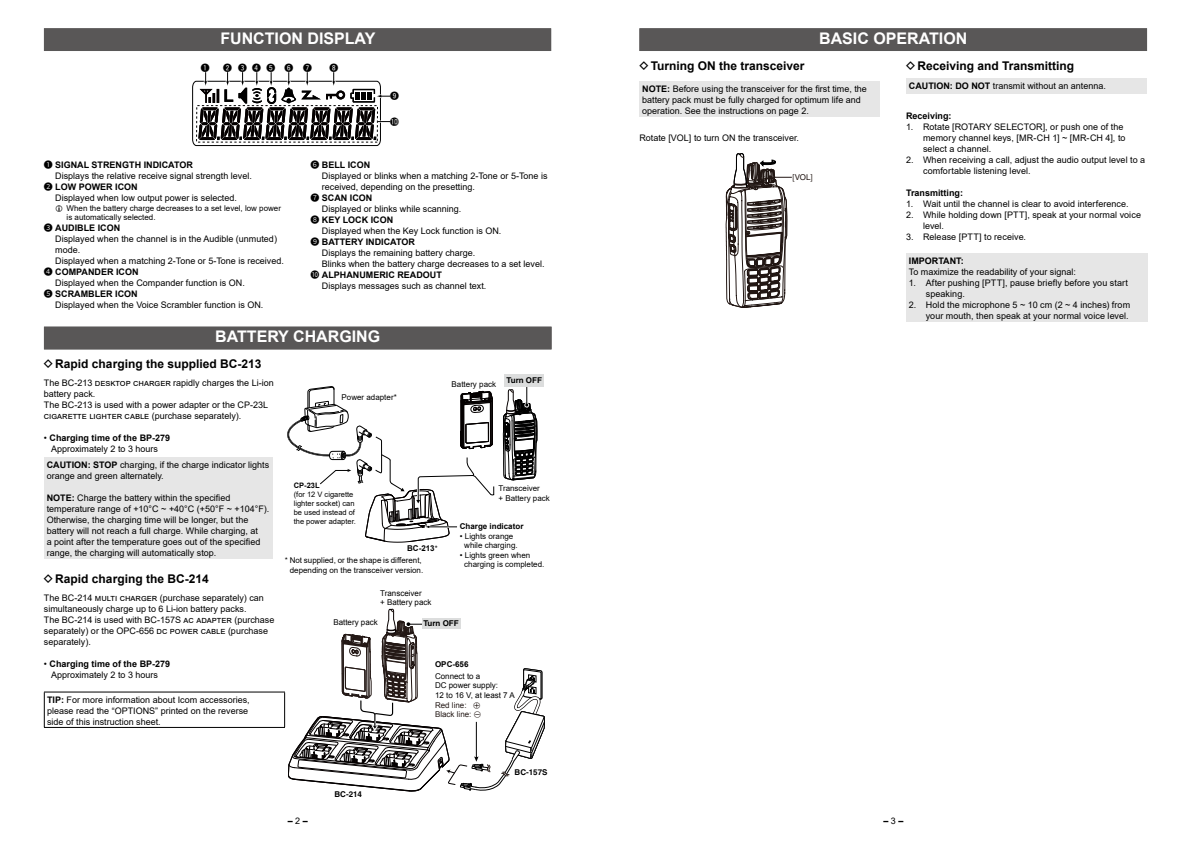
<style>
.page{position:relative;width:1191px;height:842px;background:#fff}
.page>*{position:absolute;margin:0;border:0;box-sizing:border-box;transform-origin:0 0}
.t1{font:700 16px "Arial";color:#fff}
.t2{font:700 12px "Arial";color:#000}
.t3{font:9px/11px "Arial";color:#000}
.t4{font:700 9px "Arial";color:#000}
.t5{font:8.8px "Ftgin Hro";color:#000}
.t6{font:8px/9.6px "Arial";color:#000}
.t7{font:700 8px "Helvetica";color:#000}
.t8{font:700 8px "Arial";color:#000}
.t9{font:8px "Helvetica";color:#221714}
.t10{font:7.5px/9px "Arial";color:#000}
.t11{font:700 7.5px "Arial";color:#000}
.s1{font-family:"maru num tb";font-weight:400}
.s2{font-family:"Icom Product Font";font-weight:400}
.s3{font-weight:700}
.s4{font-size:7.5px}
.s5{font-family:"Helvetica"}
.s6{color:#231815}
.s7{font-family:"Icom Product Font";color:#231815}
.s8{font-weight:400}
</style>
<div class="page">
<div style="left:44px;top:28px;width:507px;height:23px;background:#595757"></div>
<svg style="left:192px;top:72px;width:198px;height:74px"></svg>
<div style="left:44px;top:327px;width:507px;height:22px;background:#595757"></div>
<div style="left:44px;top:458px;width:229px;height:101px;background:#e6e6e6"></div>
<hr style="left:44px;top:692px;width:241px;height:1px;background:#000">
<hr style="left:44px;top:692px;width:1px;height:35px;background:#000">
<hr style="left:284px;top:692px;width:1px;height:35px;background:#000">
<hr style="left:44px;top:727px;width:241px;height:1px;background:#000">
<div style="left:639px;top:28px;width:508px;height:23px;background:#595757"></div>
<div style="left:639px;top:81px;width:240px;height:36px;background:#e6e6e6"></div>
<svg style="left:725px;top:153px;width:67px;height:155px"></svg>
<div style="left:906px;top:78px;width:240px;height:16px;background:#e6e6e6"></div>
<div style="left:906px;top:253px;width:241px;height:69px;background:#e6e6e6"></div>
<svg style="left:287px;top:386px;width:257px;height:157px"></svg>
<div style="left:504px;top:374px;width:40px;height:12px;background:#dcdddd"></div>
<svg style="left:288px;top:608px;width:257px;height:184px"></svg>
<h1 class="t1" style="left:220px;top:27px;width:156px">FUNCTION DISPLAY</h1>
<p class="t5" style="left:201px;top:64px;width:10px">Q</p>
<p class="t5" style="left:223px;top:64px;width:90px">WERT Y U</p>
<p class="t5" style="left:329px;top:64px;width:10px">I</p>
<p class="t5" style="left:390px;top:92px;width:10px">O</p>
<p class="t5" style="left:390px;top:117px;width:15px">!0</p>
<p class="t4" style="left:310px;top:159px;width:61px"><span class="s1">6</span> BELL ICON</p>
<p class="t3" style="left:322px;top:171px;width:227px">Displayed or blinks when a matching 2-Tone or 5-Tone is</p>
<p class="t3" style="left:322px;top:182px;width:155px">received, depending on the presetting.</p>
<p class="t4" style="left:310px;top:192px;width:63px"><span class="s1">7</span> SCAN ICON</p>
<p class="t3" style="left:322px;top:204px;width:141px">Displayed or blinks while scanning.</p>
<p class="t4" style="left:310px;top:214px;width:84px"><span class="s1">8</span> KEY LOCK ICON</p>
<p class="t3" style="left:322px;top:226px;width:181px">Displayed when the Key Lock function is ON.</p>
<p class="t4" style="left:310px;top:236px;width:106px"><span class="s1">9</span> BATTERY INDICATOR</p>
<p class="t3" style="left:322px;top:248px;width:155px">Displays the remaining battery charge.</p>
<p class="t3" style="left:322px;top:259px;width:224px">Blinks when the battery charge decreases to a set level.</p>
<p class="t4" style="left:310px;top:269px;width:133px"><span class="s1">10</span> ALPHANUMERIC READOUT</p>
<p class="t3" style="left:322px;top:281px;width:166px">Displays messages such as channel text.</p>
<h1 class="t1" style="left:215px;top:326px;width:167px">BATTERY CHARGING</h1>
<h2 class="t2" style="left:44px;top:355px;width:219px"><span class="s2">D</span>Rapid charging the supplied BC-213</h2>
<p class="t3" style="left:44px;top:377px;width:231px">The BC-213 desktop charger rapidly charges the Li-ion battery pack.<br>The BC-213 is used with a power adapter or the CP-23L cigarette lighter cable (purchase separately).</p>
<p class="t3" style="left:44px;top:432px;width:128px;text-align:center">• <span class="s3">Charging time of the BP-279<br></span>Approximately 2 to 3 hours</p>
<p class="t3" style="left:47px;top:460px;width:224px"><span class="s3">CAUTION: STOP</span> charging, if the charge indicator lights orange and green alternately.</p>
<p class="t3" style="left:47px;top:492px;width:224px"><span class="s3">NOTE:</span> Charge the battery within the specified temperature range of +10°C ~ +40°C (+50°F ~ +104°F).<br>Otherwise, the charging time will be longer, but the battery will not reach a full charge. While charging, at<br>a point after the temperature goes out of the specified range, the charging will automatically stop.</p>
<h2 class="t2" style="left:44px;top:570px;width:166px"><span class="s2">D</span>Rapid charging the BC-214</h2>
<p class="t3" style="left:44px;top:592px;width:232px">The BC-214 multi charger (purchase separately) can simultaneously charge up to 6 Li-ion battery packs.<br>The BC-214 is used with BC-157S ac adapter (purchase separately) or the OPC-656 dc power cable (purchase separately).</p>
<p class="t3" style="left:44px;top:658px;width:128px;text-align:center">• <span class="s3">Charging time of the BP-279<br></span>Approximately 2 to 3 hours</p>
<p class="t3" style="left:47px;top:694px;width:204px"><span class="s3">TIP:</span> For more information about Icom accessories, please read the “OPTIONS” printed on the reverse side of this instruction sheet.</p>
<p class="t4" style="left:44px;top:159px;width:150px"><span class="s1">1</span> SIGNAL STRENGTH INDICATOR</p>
<p class="t3" style="left:55px;top:171px;width:198px">Displays the relative receive signal strength level.</p>
<p class="t4" style="left:44px;top:181px;width:95px"><span class="s1">2</span> LOW POWER ICON</p>
<p class="t3" style="left:55px;top:193px;width:183px">Displayed when low output power is selected.</p>
<p class="t6" style="left:67px;top:203px;width:216px">When the battery charge decreases to a set level, low power is automatically selected.</p>
<p class="t4" style="left:44px;top:222px;width:78px"><span class="s1">3</span> AUDIBLE ICON</p>
<p class="t3" style="left:55px;top:234px;width:223px">Displayed when the channel is in the Audible (unmuted)</p>
<p class="t3" style="left:55px;top:245px;width:27px">mode.</p>
<p class="t3" style="left:55px;top:256px;width:230px">Displayed when a matching 2-Tone or 5-Tone is received.</p>
<p class="t4" style="left:44px;top:266px;width:96px"><span class="s1">4</span> COMPANDER ICON</p>
<p class="t3" style="left:55px;top:278px;width:191px">Displayed when the Compander function is ON.</p>
<p class="t4" style="left:44px;top:288px;width:95px"><span class="s1">5</span> SCRAMBLER ICON</p>
<p class="t3" style="left:55px;top:300px;width:210px">Displayed when the Voice Scrambler function is ON.</p>
<p class="t7" style="left:506px;top:375px;width:37px">Turn OFF</p>
<p class="t6" style="left:451px;top:379px;width:46px">Battery pack</p>
<p class="t6" style="left:341px;top:392px;width:57px">Power adapter*</p>
<p class="t11" style="left:294px;top:480px;width:27px">CP-23L</p>
<p class="t10" style="left:294px;top:490px;width:64px">(for 12 V cigarette lighter socket) can be used instead of the power adapter.</p>
<p class="t6" style="left:498px;top:483px;width:53px">Transceiver<br>+ Battery pack</p>
<p class="t8" style="left:460px;top:520px;width:65px">Charge indicator</p>
<p class="t6" style="left:460px;top:531px;width:59px;text-align:center">• Lights orange while charging.</p>
<p class="t6" style="left:464px;top:550px;width:82px;text-indent:-4px">• Lights green when charging is completed.</p>
<p class="t6" style="left:285px;top:542px;width:154px;line-height:12.6px;text-indent:122px"><span class="s3">BC-213</span><span class="s4">* </span><span class="s5">*</span> Not supplied, or the shape is different,</p>
<p class="t6" style="left:290px;top:565px;width:135px">depending on the transceiver version.</p>
<p class="t6" style="left:380px;top:588px;width:53px">Transceiver<br>+ Battery pack</p>
<p class="t6" style="left:333px;top:617px;width:46px">Battery pack</p>
<p class="t7" style="left:423px;top:618px;width:37px">Turn OFF</p>
<p class="t8" style="left:435px;top:659px;width:35px">OPC-656</p>
<p class="t6" style="left:435px;top:671px;width:81px">Connect to a<br>DC power supply:<br>12 to 16 V, at least 7 A<br><span class="s6">Red line:</span> <span class="s7">+<br></span><span class="s6">Black line:</span> <span class="s7">_</span></p>
<p class="t7" style="left:334px;top:789px;width:29px">BC-214</p>
<p class="t7" style="left:514px;top:767px;width:34px">BC-157S</p>
<h1 class="t1" style="left:819px;top:27px;width:150px">BASIC OPERATION</h1>
<h2 class="t2" style="left:639px;top:57px;width:167px"><span class="s2">D</span>Turning ON the transceiver</h2>
<p class="t3" style="left:642px;top:83px;width:226px"><span class="s3">NOTE:</span> Before using the transceiver for the first time, the battery pack must be fully charged for optimum life and operation. See the instructions on page 2.</p>
<p class="t3" style="left:639px;top:133px;width:161px">Rotate [VOL] to turn ON the transceiver.</p>
<p class="t9" style="left:792px;top:172px;width:22px">[VOL]</p>
<h2 class="t2" style="left:906px;top:57px;width:170px"><span class="s2">D</span>Receiving and Transmitting</h2>
<p class="t3" style="left:909px;top:80px;width:199px"><span class="s3">CAUTION: DO NOT</span> transmit without an antenna.</p>
<p class="t4" style="left:906px;top:109px;width:47px">Receiving:</p>
<p class="t3" style="left:923px;top:121px;width:204px;text-indent:-17px">1. Rotate [ROTARY SELECTOR], or push one of the memory channel keys, [MR-CH 1] ~ [MR-CH 4], to select a channel.</p>
<p class="t3" style="left:923px;top:154px;width:224px;text-indent:-17px">2. When receiving a call, adjust the audio output level to a comfortable listening level.</p>
<p class="t4" style="left:906px;top:186px;width:59px">Transmitting:</p>
<p class="t3" style="left:906px;top:198px;width:224px">1. Wait until the channel is clear to avoid interference.</p>
<p class="t3" style="left:923px;top:209px;width:219px;text-indent:-17px">2. While holding down [PTT], speak at your normal voice level.</p>
<p class="t3" style="left:906px;top:231px;width:122px">3. Release [PTT] to receive.</p>
<p class="t4" style="left:909px;top:255px;width:56px">IMPORTANT:</p>
<p class="t3" style="left:909px;top:266px;width:169px">To maximize the readability of your signal:</p>
<p class="t3" style="left:926px;top:277px;width:204px;text-indent:-17px">1. After pushing [PTT], pause briefly before you start speaking.</p>
<p class="t3" style="left:909px;top:299px;width:223px;text-align:right">2. Hold the microphone 5 ~ 10 cm (2 ~ 4 inches) from your mouth, then speak at your normal voice level.</p>
<p class="t4" style="left:288px;top:814px;width:22px">– <span class="s8">2</span> –</p>
<p class="t4" style="left:883px;top:814px;width:22px">– <span class="s8">3</span> –</p>
</div>
